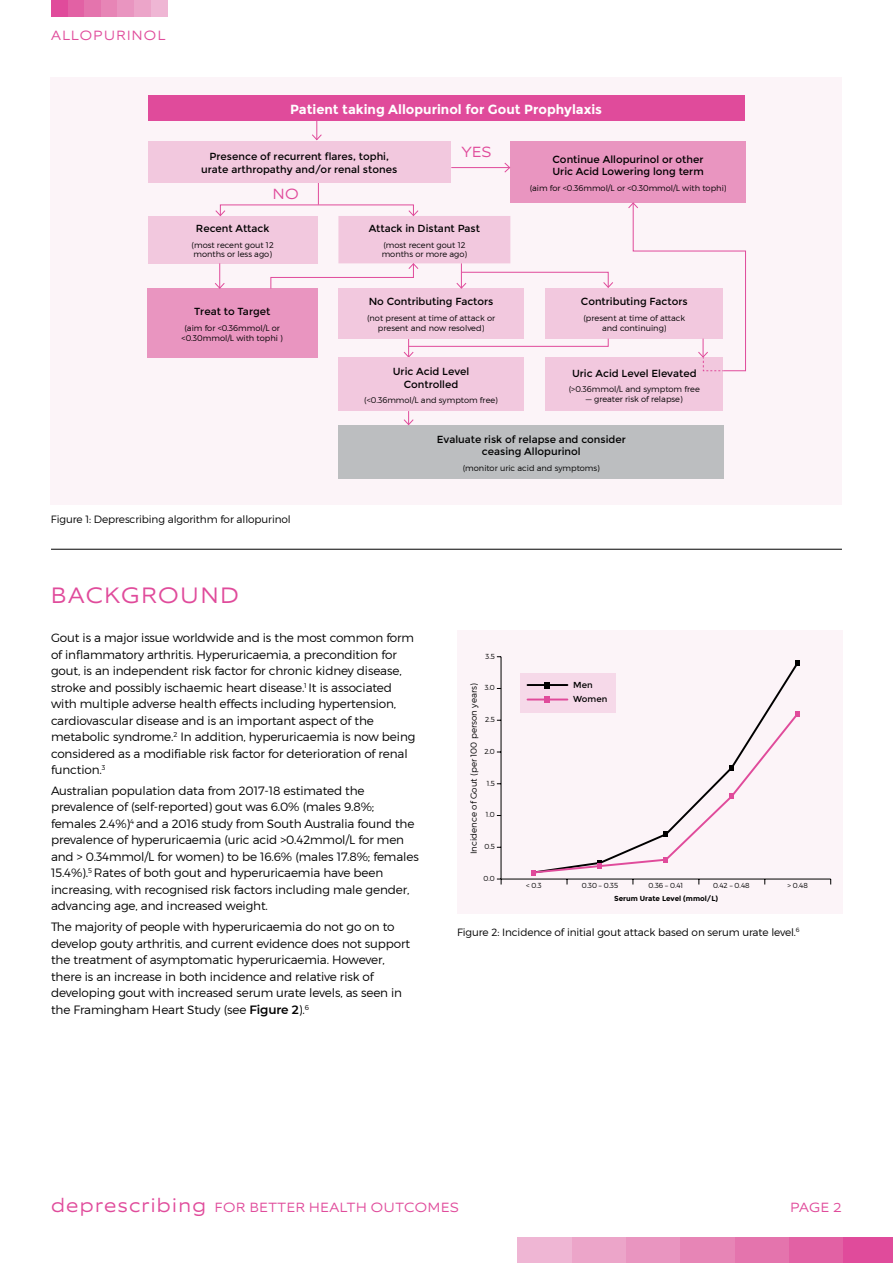
<style>
.page{position:relative;width:893px;height:1263px;background:#fff}
.page>*{position:absolute;margin:0;border:0;box-sizing:border-box;transform-origin:0 0}
.HEADING{font:300 22.5px "Equip Extended";letter-spacing:.07em;color:#e04b9b}
.SUBHEADING{font:300 14.85px "Equip Extended";color:#e04b9b}
.t1{font:300 13.5px "Equip Extended";letter-spacing:.05em;color:#e04b9b}
.t2{font:300 13.5px "Equip Extended";letter-spacing:.1em;color:#e04b9b}
.t3{font:700 13.2px "Montserrat";color:#fff}
.BODY_TEXT{font:300 12px/16.5px "Montserrat";letter-spacing:-.01em;color:#000}
.Figure{font:300 10.5px "Montserrat";letter-spacing:-.01em;color:#000}
.t4{font:10.2px/12.3px "Montserrat";color:#000;text-align:center}
.t5{font:300 8.7px "Montserrat";color:#000}
.t6{font:8.7px "Montserrat";color:#000}
.t7{font:300 8.25px/9.9px "Montserrat";color:#000;text-align:center}
.t8{font:300 7.2px "Montserrat";color:#000}
.t9{font:700 7.2px "Montserrat";color:#000}
.s1{font-weight:600}
.s2{font-size:19.5px}
</style>
<div class="page">
<div style="left:51px;top:0;width:17px;height:17px;background:#e04b9b"></div>
<div style="left:68px;top:0;width:16px;height:17px;background:#e261a4"></div>
<div style="left:84px;top:0;width:17px;height:17px;background:#e474ad"></div>
<div style="left:101px;top:0;width:17px;height:17px;background:#e785b6"></div>
<div style="left:118px;top:0;width:16px;height:17px;background:#e995c0"></div>
<div style="left:134px;top:0;width:17px;height:17px;background:#eca5c9"></div>
<div style="left:151px;top:0;width:17px;height:17px;background:#efb6d4"></div>
<div style="left:843px;top:1236px;width:50px;height:27px;background:#e04b9b"></div>
<div style="left:789px;top:1236px;width:54px;height:27px;background:#e261a4"></div>
<div style="left:734px;top:1236px;width:55px;height:27px;background:#e474ad"></div>
<div style="left:680px;top:1236px;width:54px;height:27px;background:#e785b6"></div>
<div style="left:626px;top:1236px;width:54px;height:27px;background:#e995c0"></div>
<div style="left:571px;top:1236px;width:55px;height:27px;background:#eca5c9"></div>
<div style="left:517px;top:1236px;width:54px;height:27px;background:#efb6d4"></div>
<div style="left:51px;top:78px;width:791px;height:427px;background:#fcf4f8"></div>
<div style="left:148px;top:95px;width:596px;height:25px;background:#e04b9b"></div>
<div style="left:148px;top:141px;width:302px;height:41px;background:#f2c8de"></div>
<div style="left:510px;top:141px;width:236px;height:62px;background:#e995c0"></div>
<div style="left:148px;top:216px;width:169px;height:47px;background:#f2c8de"></div>
<div style="left:338px;top:288px;width:186px;height:51px;background:#f2c8de"></div>
<div style="left:546px;top:288px;width:177px;height:51px;background:#f2c8de"></div>
<div style="left:546px;top:358px;width:177px;height:53px;background:#f2c8de"></div>
<div style="left:338px;top:358px;width:186px;height:53px;background:#f2c8de"></div>
<div style="left:147px;top:288px;width:170px;height:70px;background:#e995c0"></div>
<div style="left:338px;top:425px;width:386px;height:53px;background:#bcbec0"></div>
<svg style="left:215px;top:210px;width:10px;height:6px"></svg>
<svg style="left:403px;top:338px;width:206px;height:20px"></svg>
<hr style="left:451px;top:167px;width:59px;height:1px;background:#e04b9b">
<svg style="left:504px;top:162px;width:6px;height:11px"></svg>
<svg style="left:214px;top:263px;width:11px;height:26px"></svg>
<svg style="left:403px;top:411px;width:11px;height:14px"></svg>
<svg style="left:270px;top:182px;width:343px;height:107px"></svg>
<svg style="left:311px;top:120px;width:11px;height:20px"></svg>
<svg style="left:628px;top:202px;width:118px;height:169px"></svg>
<div style="left:457px;top:630px;width:386px;height:284px;background:#fcf4f8"></div>
<hr style="left:501px;top:879px;width:330px;height:1px;background:#000">
<svg style="left:795px;top:660px;width:5px;height:5px"></svg>
<svg style="left:532px;top:711px;width:268px;height:173px"></svg>
<hr style="left:501px;top:657px;width:1px;height:222px;background:#000">
<svg style="left:497px;top:879px;width:5px;height:5px"></svg>
<div style="left:520px;top:673px;width:96px;height:39px;background:#f6d9e9"></div>
<hr style="left:528px;top:684px;width:39px;height:2px;background:#000">
<svg style="left:545px;top:682px;width:5px;height:6px"></svg>
<hr style="left:528px;top:698px;width:39px;height:2px;background:#e04b9b">
<svg style="left:545px;top:696px;width:5px;height:6px"></svg>
<hr style="left:51px;top:549px;width:791px;height:1px;background:#000">
<p class="t2" style="left:51px;top:26px;width:116px">ALLOPURINOL</p>
<p class="t3" style="left:290px;top:102px;width:313px">Patient taking Allopurinol for Gout Prophylaxis</p>
<p class="t4" style="left:201px;top:151px;width:197px">Presence of recurrent flares, tophi, urate arthropathy and/or renal stones</p>
<p class="t4" style="left:552px;top:153px;width:153px;text-align:left">Continue Allopurinol or other<br>Uric Acid Lowering long term</p>
<p class="t7" style="left:530px;top:183px;width:198px">(aim for &lt;0.36mmol/L or &lt;0.30mmol/L with tophi)</p>
<p class="t4" style="left:369px;top:222px;width:113px">Attack in Distant Past</p>
<p class="t7" style="left:382px;top:240px;width:87px;text-align:left">(most recent gout 12 months or more ago)</p>
<p class="SUBHEADING" style="left:461px;top:142px;width:31px">YES</p>
<p class="SUBHEADING" style="left:273px;top:184px;width:27px">NO</p>
<p class="t4" style="left:196px;top:222px;width:75px">Recent Attack</p>
<p class="t7" style="left:192px;top:240px;width:84px;text-align:left">(most recent gout 12 months or less ago)</p>
<p class="t4" style="left:194px;top:306px;width:78px">Treat to Target</p>
<p class="t7" style="left:182px;top:323px;width:103px">(aim for &lt;0.36mmol/L or &lt;0.30mmol/L with tophi )</p>
<p class="t4" style="left:369px;top:296px;width:126px">No Contributing Factors</p>
<p class="t7" style="left:367px;top:313px;width:129px">(not present at time of attack or present and now resolved)</p>
<p class="t4" style="left:393px;top:366px;width:78px">Uric Acid Level<br>Controlled</p>
<p class="t7" style="left:364px;top:395px;width:135px">(&lt;0.36mmol/L and symptom free)</p>
<p class="t4" style="left:581px;top:296px;width:108px">Contributing Factors</p>
<p class="t7" style="left:583px;top:313px;width:103px">(present at time of attack and continuing)</p>
<p class="t4" style="left:572px;top:367px;width:126px">Uric Acid Level Elevated</p>
<p class="t7" style="left:569px;top:384px;width:133px">(&gt;0.36mmol/L and symptom free</p>
<p class="t7" style="left:586px;top:394px;width:98px">— greater risk of relapse)</p>
<p class="t4" style="left:437px;top:433px;width:190px">Evaluate risk of relapse and consider ceasing Allopurinol</p>
<p class="t7" style="left:463px;top:463px;width:139px">(monitor uric acid and symptoms)</p>
<p class="Figure" style="left:51px;top:513px;width:241px">Figure 1: Deprescribing algorithm for allopurinol</p>
<p class="HEADING" style="left:51px;top:581px;width:189px">BACKGROUND</p>
<p class="BODY_TEXT" style="left:51px;top:629px;width:366px">Gout is a major issue worldwide and is the most common form of inflammatory arthritis. Hyperuricaemia, a precondition for gout, is an independent risk factor for chronic kidney disease, stroke and possibly ischaemic heart disease.<sup>1</sup> It is associated with multiple adverse health effects including hypertension, cardiovascular disease and is an important aspect of the metabolic syndrome.<sup>2</sup> In addition, hyperuricaemia is now being considered as a modifiable risk factor for deterioration of renal function.<sup>3</sup></p>
<p class="BODY_TEXT" style="left:51px;top:782px;width:369px">Australian population data from 2017-18 estimated the prevalence of (self-reported) gout was 6.0% (males 9.8%; females 2.4%)<sup>4</sup> and a 2016 study from South Australia found the prevalence of hyperuricaemia (uric acid &gt;0.42mmol/L for men and &gt; 0.34mmol/L for women) to be 16.6% (males 17.8%; females 15.4%).<sup>5</sup> Rates of both gout and hyperuricaemia have been increasing, with recognised risk factors including male gender, advancing age, and increased weight.</p>
<p class="BODY_TEXT" style="left:51px;top:918px;width:361px">The majority of people with hyperuricaemia do not go on to develop gouty arthritis, and current evidence does not support the treatment of asymptomatic hyperuricaemia. However, there is an increase in both incidence and relative risk of developing gout with increased serum urate levels, as seen in the Framingham Heart Study (see <span class="s1">Figure 2</span>).<sup>6</sup></p>
<p class="t8" style="left:486px;top:652px;width:11px">3.5</p>
<p class="t8" style="left:485px;top:683px;width:12px">3.0</p>
<p class="t8" style="left:485px;top:715px;width:11px">2.5</p>
<p class="t8" style="left:484px;top:747px;width:12px">2.0</p>
<p class="t8" style="left:487px;top:779px;width:10px">1.5</p>
<p class="t8" style="left:486px;top:810px;width:11px">1.0</p>
<p class="t8" style="left:484px;top:842px;width:12px">0.5</p>
<p class="t8" style="left:484px;top:874px;width:13px">0.0</p>
<p class="t5" style="left:468px;top:854px;width:172px;rotate:-90deg">Incidence of Gout (per 100 person years)</p>
<p class="t6" style="left:573px;top:680px;width:21px">Men</p>
<p class="t6" style="left:573px;top:694px;width:36px">Women</p>
<p class="t8" style="left:526px;top:881px;width:17px">&lt; 0.3</p>
<p class="t8" style="left:582px;top:881px;width:38px">0.30 – 0.35</p>
<p class="t8" style="left:649px;top:881px;width:36px">0.36 – 0.41</p>
<p class="t8" style="left:713px;top:881px;width:38px">0.42 – 0.48</p>
<p class="t8" style="left:787px;top:881px;width:22px">&gt; 0.48</p>
<p class="t9" style="left:614px;top:894px;width:106px">Serum Urate Level (mmol/L)</p>
<p class="Figure" style="left:457px;top:926px;width:344px">Figure 2: Incidence of initial gout attack based on serum urate level.<sup>6</sup></p>
<p class="t1" style="left:51px;top:1199px;width:409px"><span class="s2">deprescribing</span> FOR BETTER HEALTH OUTCOMES</p>
<p class="t1" style="left:790px;top:1199px;width:53px">PAGE 2</p>
</div>
